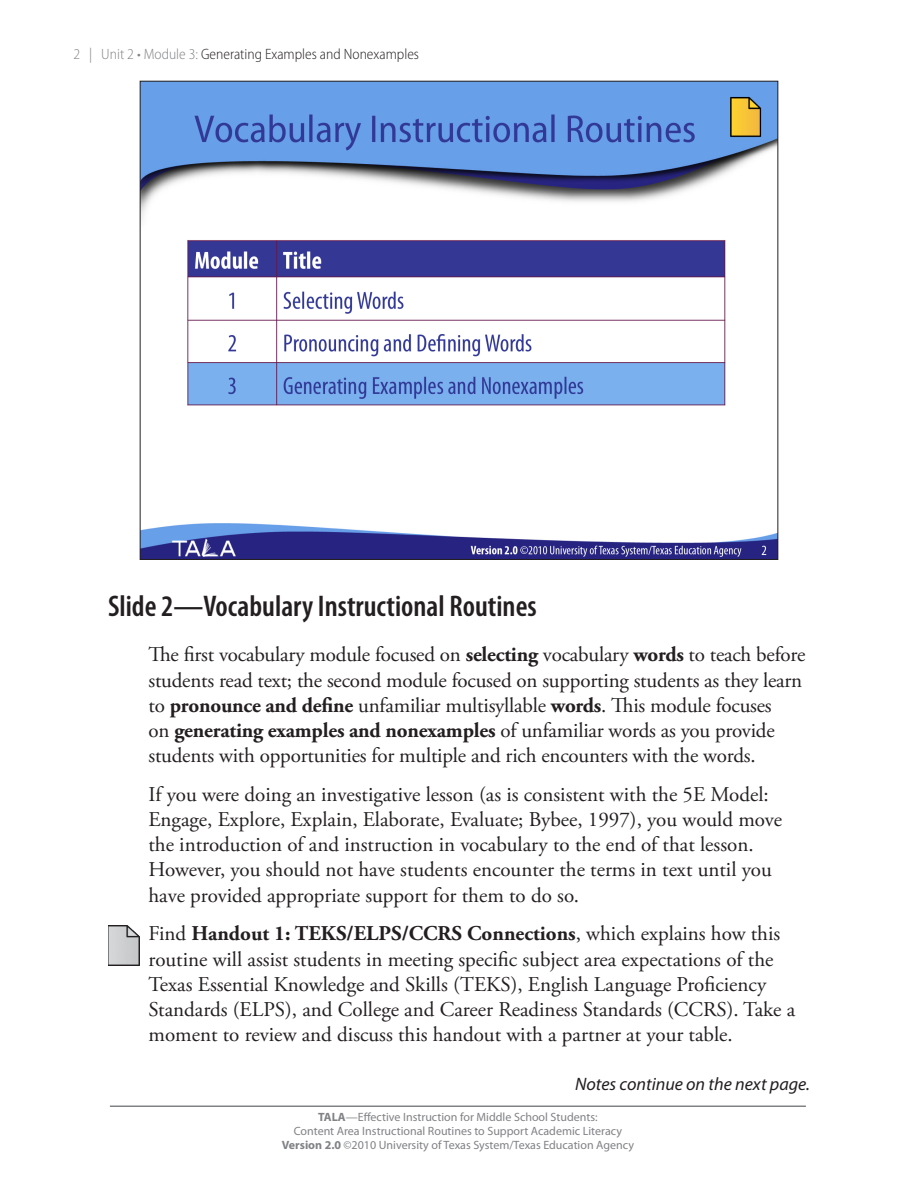
<style>
.page{position:relative;width:918px;height:1188px;background:#fff}
.page>*{position:absolute;margin:0;border:0;box-sizing:border-box;transform-origin:0 0}
.Slide_Name{font:600 condensed 30px "Myriad Pro";color:#231f20}
.Text{font:21px/25.2px "Adobe Garamond Pro";letter-spacing:-.005em;color:#231f20}
.Text_Handout{font:21px/25.2px "Adobe Garamond Pro";color:#231f20}
.Notes_Continue{font:italic 18px "Myriad Pro";color:#231f20}
.Left_Page_Number{font:300 semi-condensed 15px "Myriad Pro";color:#231f20}
.t1{font:12px/14.4px "Myriad Pro";color:#808285;text-align:center}
.s1{color:#808285}
.s2{font-weight:700}
</style>
<div class="page">
<hr style="left:110px;top:1106px;width:696px;height:1px;background:#808285">
<img style="left:142px;top:83px;width:634px;height:475px">
<img style="left:108px;top:925px;width:31px;height:40px">
<p class="Left_Page_Number" style="left:74px;top:46px;width:347px"><span class="s1">2 | Unit 2 • Module 3:</span> Generating Examples and Nonexamples</p>
<p class="Slide_Name" style="left:108px;top:590px;width:430px">Slide 2—Vocabulary Instructional Routines</p>
<p class="Text" style="left:148px;top:643px;width:658px">The first vocabulary module focused on <span class="s2">selecting</span> vocabulary <span class="s2">words</span> to teach before students read text; the second module focused on supporting students as they learn to <span class="s2">pronounce and define</span> unfamiliar multisyllable <span class="s2">words</span>. This module focuses<br>on <span class="s2">generating examples and nonexamples</span> of unfamiliar words as you provide students with opportunities for multiple and rich encounters with the words.</p>
<p class="Text" style="left:148px;top:782px;width:635px">If you were doing an investigative lesson (as is consistent with the 5E Model:<br>Engage, Explore, Explain, Elaborate, Evaluate; Bybee, 1997), you would move the introduction of and instruction in vocabulary to the end of that lesson.<br>However, you should not have students encounter the terms in text until you have provided appropriate support for them to do so.</p>
<p class="Text_Handout" style="left:148px;top:922px;width:648px">Find <span class="s2">Handout 1: TEKS/ELPS/CCRS Connections</span>, which explains how this routine will assist students in meeting specific subject area expectations of the Texas Essential Knowledge and Skills (TEKS), English Language Proficiency Standards (ELPS), and College and Career Readiness Standards (CCRS). Take a moment to review and discuss this handout with a partner at your table.</p>
<p class="Notes_Continue" style="left:575px;top:1074px;width:236px">Notes continue on the next page.</p>
<p class="t1" style="left:282px;top:1110px;width:354px"><span class="s2">TALA</span>—Effective Instruction for Middle School Students:<br>Content Area Instructional Routines to Support Academic Literacy<br><span class="s2">Version 2.0</span> ©2010 University of Texas System/Texas Education Agency</p>
</div>
